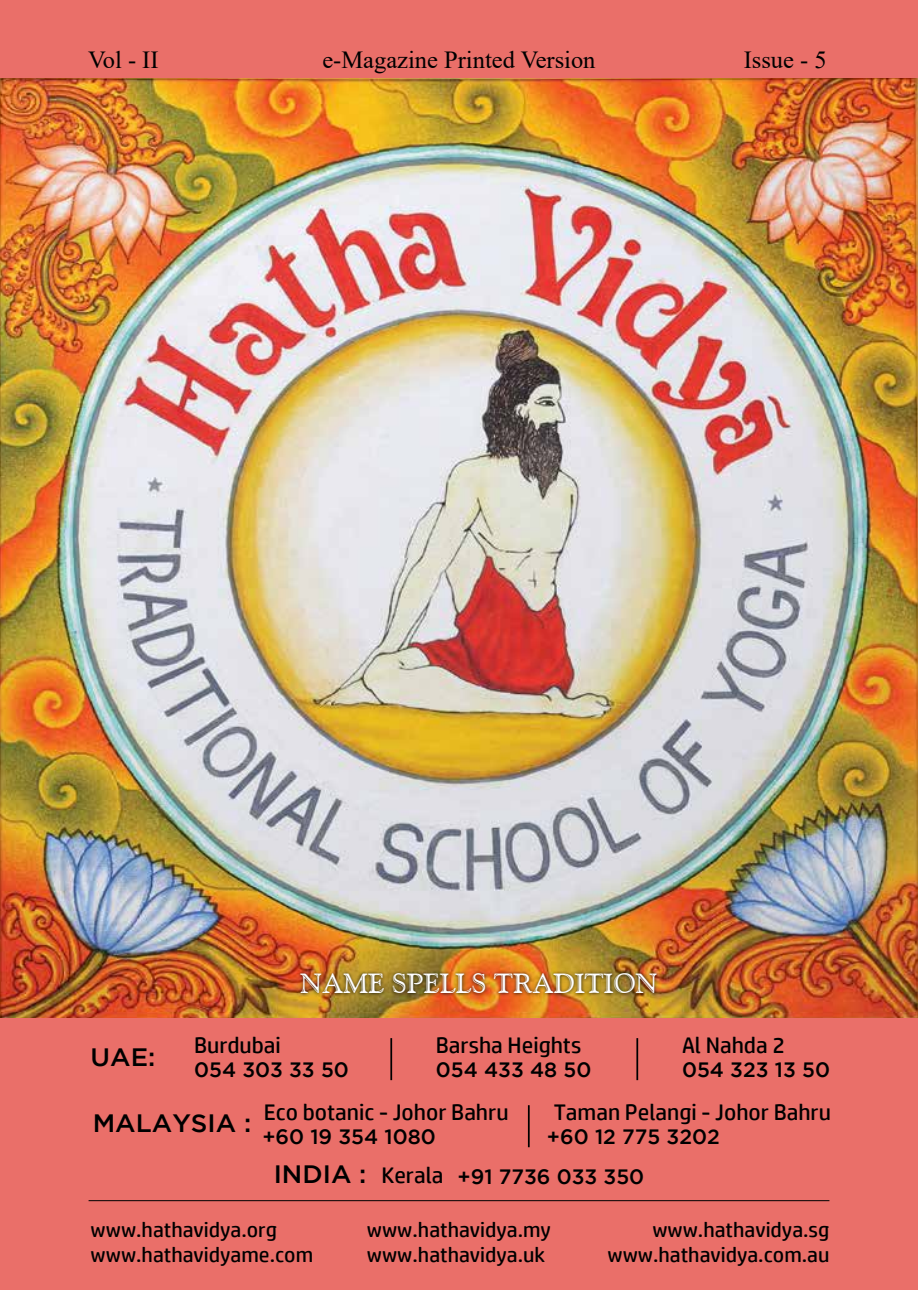
<style>
.page{position:relative;width:918px;height:1290px;background:#fff}
.page>*{position:absolute;margin:0;border:0;box-sizing:border-box;transform-origin:0 0}
.t1{font:27.65px "Goudy Handtooled BT";color:#fff}
.t2{font:500 25.03px "Gotham";color:#000}
.t3{font:24.5px "Times New Roman";color:#000}
.t4{font:22.57px "HP Simplified";color:#000}
.t5{font:21px/25.2px "HP Simplified";color:#000}
.t6{font:500 20.65px "Gotham";color:#000}
.s1{font-size:25.03px}
.s2{font-family:"HP Simplified";font-weight:400;font-size:22.57px}
</style>
<div class="page">
<div style="left:0;top:0;width:918px;height:87px;background:#ea6f69"></div>
<div style="left:0;top:1018px;width:918px;height:272px;background:#ea6f69"></div>
<img style="left:0;top:79px;width:918px;height:939px">
<img style="left:237px;top:906px;width:484px;height:157px">
<hr style="left:89px;top:1200px;width:740px;height:1px;background:#000">
<hr style="left:390px;top:1038px;width:2px;height:42px;background:#000">
<hr style="left:636px;top:1038px;width:2px;height:42px;background:#000">
<hr style="left:528px;top:1105px;width:2px;height:42px;background:#000">
<p class="t3" style="left:88px;top:42px;width:72px">Vol - II</p>
<p class="t3" style="left:322px;top:42px;width:275px">e-Magazine Printed Version</p>
<p class="t3" style="left:743px;top:42px;width:85px">Issue - 5</p>
<p class="t2" style="left:91px;top:1043px;width:66px">UAE:</p>
<h1 class="t1" style="left:300px;top:966px;width:359px">NAME SPELLS TRADITION</h1>
<p class="t4" style="left:194px;top:1032px;width:88px">Burdubai</p>
<p class="t4" style="left:436px;top:1032px;width:147px">Barsha Heights</p>
<p class="t4" style="left:682px;top:1032px;width:104px">Al Nahda 2</p>
<p class="t6" style="left:194px;top:1058px;width:156px">054 303 33 50</p>
<p class="t6" style="left:436px;top:1058px;width:157px">054 433 48 50</p>
<p class="t6" style="left:682px;top:1058px;width:149px">054 323 13 50</p>
<p class="t2" style="left:93px;top:1108px;width:160px">MALAYSIA :</p>
<p class="t4" style="left:264px;top:1100px;width:246px">Eco botanic - Johor Bahru</p>
<p class="t4" style="left:554px;top:1100px;width:279px">Taman Pelangi - Johor Bahru</p>
<p class="t6" style="left:262px;top:1125px;width:175px">+60 19 354 1080</p>
<p class="t6" style="left:547px;top:1125px;width:174px">+60 12 775 3202</p>
<p class="t6" style="left:274px;top:1164px;width:372px"><span class="s1">INDIA :</span> <span class="s2">Kerala</span> +91 7736 033 350</p>
<p class="t5" style="left:91px;top:1216px;width:224px">www.hathavidya.org www.hathavidyame.com</p>
<p class="t5" style="left:607px;top:1216px;width:223px;text-align:right">www.hathavidya.sg www.hathavidya.com.au</p>
<p class="t5" style="left:367px;top:1216px;width:186px">www.hathavidya.my www.hathavidya.uk</p>
</div>
